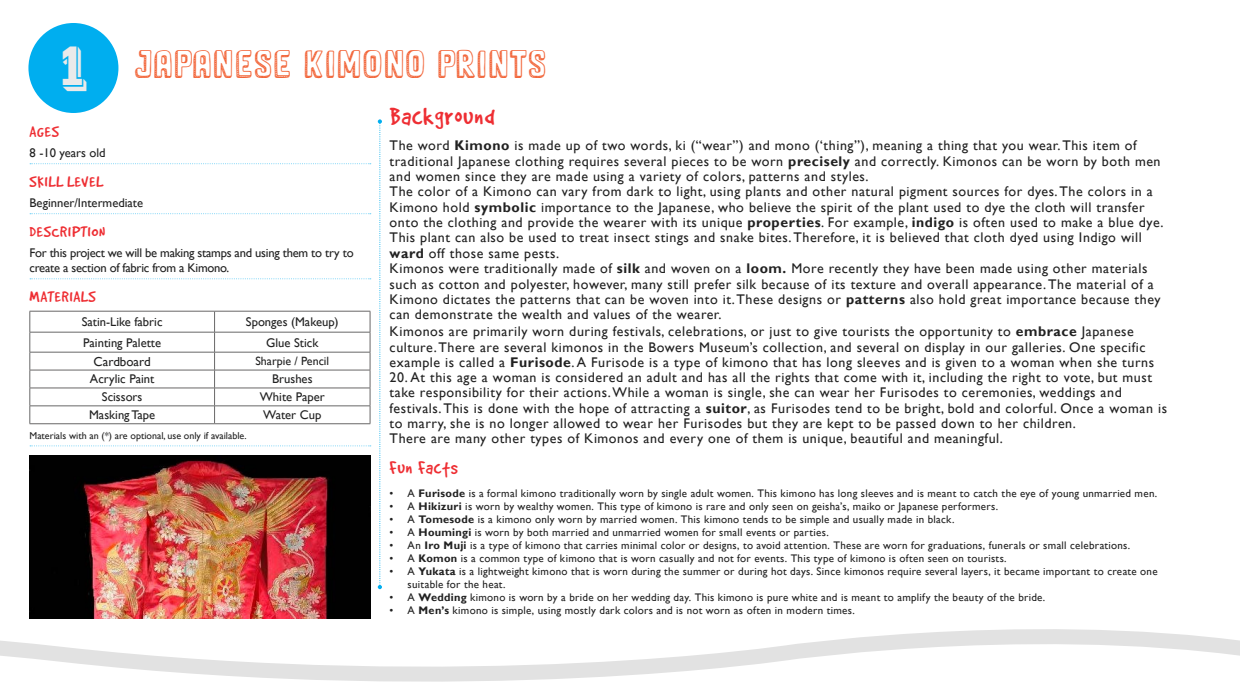
<style>
.page{position:relative;width:1240px;height:698px;background:#fff}
.page>*{position:absolute;margin:0;border:0;box-sizing:border-box;transform-origin:0 0}
.t1{font:56px "Vineta BT";color:#eaeaea;scale:.71 1}
.t2{font:35px "Sweet Cake";letter-spacing:.07em;color:#f26539}
.t3{font:27px "Good Dog";letter-spacing:.04em;color:#ee2e33}
.t4{font:20px "Good Dog";letter-spacing:.04em;color:#ee2e33}
.t5{font:16.8px "Good Dog";letter-spacing:.055em;color:#ee2e33}
.t6{font:14px/15.4px "Gill Sans";letter-spacing:.04em;color:#212121}
.t7{font:13px "Gill Sans";color:#212121}
.t8{font:12.6px "Gill Sans";color:#212121}
.t9{font:12.6px/15.1px "Gill Sans";letter-spacing:-.02em;color:#212121}
.t10{font:12px "Gill Sans";color:#212121}
.t11{font:11px/13px "Gill Sans";letter-spacing:.025em;color:#212121}
.t12{font:10px "Gill Sans";color:#212121}
.s1{font-weight:700}
</style>
<div class="page">
<svg style="left:0;top:601px;width:1240px;height:81px"></svg>
<div style="left:28px;top:23px;width:90px;height:90px;background:#00aeef;border-radius:50%"></div>
<svg style="left:30px;top:163px;width:341px;height:1px"></svg>
<svg style="left:30px;top:213px;width:341px;height:1px"></svg>
<svg style="left:30px;top:278px;width:341px;height:1px"></svg>
<svg style="left:30px;top:445px;width:341px;height:1px"></svg>
<hr style="left:30px;top:311px;width:185px;height:1px;background:#686767">
<hr style="left:215px;top:311px;width:155px;height:1px;background:#686767">
<hr style="left:30px;top:332px;width:185px;height:1px;background:#686767">
<hr style="left:215px;top:332px;width:155px;height:1px;background:#686767">
<hr style="left:30px;top:352px;width:185px;height:1px;background:#686767">
<hr style="left:215px;top:352px;width:155px;height:1px;background:#686767">
<hr style="left:30px;top:370px;width:185px;height:1px;background:#686767">
<hr style="left:215px;top:370px;width:155px;height:1px;background:#686767">
<hr style="left:30px;top:388px;width:185px;height:1px;background:#686767">
<hr style="left:215px;top:388px;width:155px;height:1px;background:#686767">
<hr style="left:30px;top:406px;width:185px;height:1px;background:#686767">
<svg style="left:30px;top:311px;width:1px;height:112px"></svg>
<hr style="left:215px;top:406px;width:155px;height:1px;background:#686767">
<svg style="left:214px;top:311px;width:1px;height:112px"></svg>
<svg style="left:370px;top:311px;width:1px;height:112px"></svg>
<hr style="left:30px;top:423px;width:185px;height:1px;background:#686767">
<hr style="left:215px;top:423px;width:155px;height:1px;background:#686767">
<svg style="left:378px;top:119px;width:4px;height:470px"></svg>
<img style="left:30px;top:456px;width:340px;height:162px">
<h1 class="t1" style="left:55px;top:33px;width:53px">1</h1>
<h2 class="t2" style="left:136px;top:49px;width:411px">JAPANESE KIMONO PRINTS</h2>
<p class="t5" style="left:30px;top:122px;width:31px">AGES</p>
<p class="t8" style="left:30px;top:145px;width:78px">8 -10 years old</p>
<p class="t5" style="left:30px;top:172px;width:76px">SKILL LEVEL</p>
<p class="t8" style="left:30px;top:195px;width:115px">Beginner/Intermediate</p>
<p class="t5" style="left:30px;top:222px;width:77px">DESCRIPTION</p>
<p class="t9" style="left:30px;top:245px;width:326px">For this project we will be making stamps and using them to try to create a section of fabric from a Kimono.</p>
<p class="t5" style="left:30px;top:288px;width:68px">MATERIALS</p>
<p class="t8" style="left:82px;top:314px;width:82px">Satin-Like fabric</p>
<p class="t8" style="left:246px;top:314px;width:94px">Sponges (Makeup)</p>
<p class="t8" style="left:83px;top:335px;width:80px">Painting Palette</p>
<p class="t8" style="left:266px;top:335px;width:54px">Glue Stick</p>
<p class="t7" style="left:94px;top:354px;width:59px">Cardboard</p>
<p class="t10" style="left:255px;top:354px;width:75px">Sharpie / Pencil</p>
<p class="t8" style="left:90px;top:372px;width:66px">Acrylic Paint</p>
<p class="t8" style="left:272px;top:372px;width:42px">Brushes</p>
<p class="t8" style="left:102px;top:390px;width:42px">Scissors</p>
<p class="t8" style="left:260px;top:390px;width:66px">White Paper</p>
<p class="t8" style="left:89px;top:408px;width:68px">Masking Tape</p>
<p class="t8" style="left:263px;top:408px;width:59px">Water Cup</p>
<p class="t12" style="left:30px;top:430px;width:219px">Materials with an (*) are optional, use only if available.</p>
<h3 class="t3" style="left:390px;top:103px;width:107px">Background</h3>
<p class="t6" style="left:390px;top:138px;width:776px">The word <span class="s1">Kimono</span> is made up of two words, ki (“wear”) and mono (‘thing”), meaning a thing that you wear.This item of traditional Japanese clothing requires several pieces to be worn <span class="s1">precisely</span> and correctly. Kimonos can be worn by both men and women since they are made using a variety of colors, patterns and styles.<br>The color of a Kimono can vary from dark to light, using plants and other natural pigment sources for dyes.The colors in a Kimono hold <span class="s1">symbolic</span> importance to the Japanese, who believe the spirit of the plant used to dye the cloth will transfer onto the clothing and provide the wearer with its unique <span class="s1">properties</span>. For example, <span class="s1">indigo</span> is often used to make a blue dye.<br>This plant can also be used to treat insect stings and snake bites.Therefore, it is believed that cloth dyed using Indigo will <span class="s1">ward</span> off those same pests.<br>Kimonos were traditionally made of <span class="s1">silk</span> and woven on a <span class="s1">loom.</span> More recently they have been made using other materials such as cotton and polyester, however, many still prefer silk because of its texture and overall appearance.The material of a Kimono dictates the patterns that can be woven into it.These designs or <span class="s1">patterns</span> also hold great importance because they can demonstrate the wealth and values of the wearer.</p>
<p class="t6" style="left:390px;top:324px;width:766px">Kimonos are primarily worn during festivals, celebrations, or just to give tourists the opportunity to <span class="s1">embrace</span> Japanese culture.There are several kimonos in the Bowers Museum’s collection, and several on display in our galleries. One specific example is called a <span class="s1">Furisode</span>.A Furisode is a type of kimono that has long sleeves and is given to a woman when she turns</p>
<p class="t6" style="left:390px;top:370px;width:779px">20. At this age a woman is considered an adult and has all the rights that come with it, including the right to vote, but must take responsibility for their actions.While a woman is single, she can wear her Furisodes to ceremonies, weddings and festivals.This is done with the hope of attracting a <span class="s1">suitor</span>, as Furisodes tend to be bright, bold and colorful. Once a woman is to marry, she is no longer allowed to wear her Furisodes but they are kept to be passed down to her children.<br>There are many other types of Kimonos and every one of them is unique, beautiful and meaningful.</p>
<h3 class="t4" style="left:390px;top:458px;width:70px">Fun Facts</h3>
<p class="t11" style="left:390px;top:487px;width:769px">• A <span class="s1">Furisode</span> is a formal kimono traditionally worn by single adult women. This kimono has long sleeves and is meant to catch the eye of young unmarried men.</p>
<p class="t11" style="left:390px;top:500px;width:610px">• A <span class="s1">Hikizuri</span> is worn by wealthy women. This type of kimono is rare and only seen on geisha’s, maiko or Japanese performers.</p>
<p class="t11" style="left:390px;top:513px;width:566px">• A <span class="s1">Tomesode</span> is a kimono only worn by married women. This kimono tends to be simple and usually made in black.</p>
<p class="t11" style="left:390px;top:526px;width:441px">• A <span class="s1">Houmingi</span> is worn by both married and unmarried women for small events or parties.</p>
<p class="t11" style="left:390px;top:539px;width:742px">• An <span class="s1">Iro Muji</span> is a type of kimono that carries minimal color or designs, to avoid attention. These are worn for graduations, funerals or small celebrations.</p>
<p class="t11" style="left:390px;top:552px;width:619px">• A <span class="s1">Komon</span> is a common type of kimono that is worn casually and not for events. This type of kimono is often seen on tourists.</p>
<p class="t11" style="left:408px;top:565px;width:752px;text-indent:-18px">• A <span class="s1">Yukata</span> is a lightweight kimono that is worn during the summer or during hot days. Since kimonos require several layers, it became important to create one suitable for the heat.</p>
<p class="t11" style="left:390px;top:591px;width:657px">• A <span class="s1">Wedding</span> kimono is worn by a bride on her wedding day. This kimono is pure white and is meant to amplify the beauty of the bride.</p>
<p class="t11" style="left:390px;top:604px;width:467px">• A <span class="s1">Men’s</span> kimono is simple, using mostly dark colors and is not worn as often in modern times.</p>
</div>
